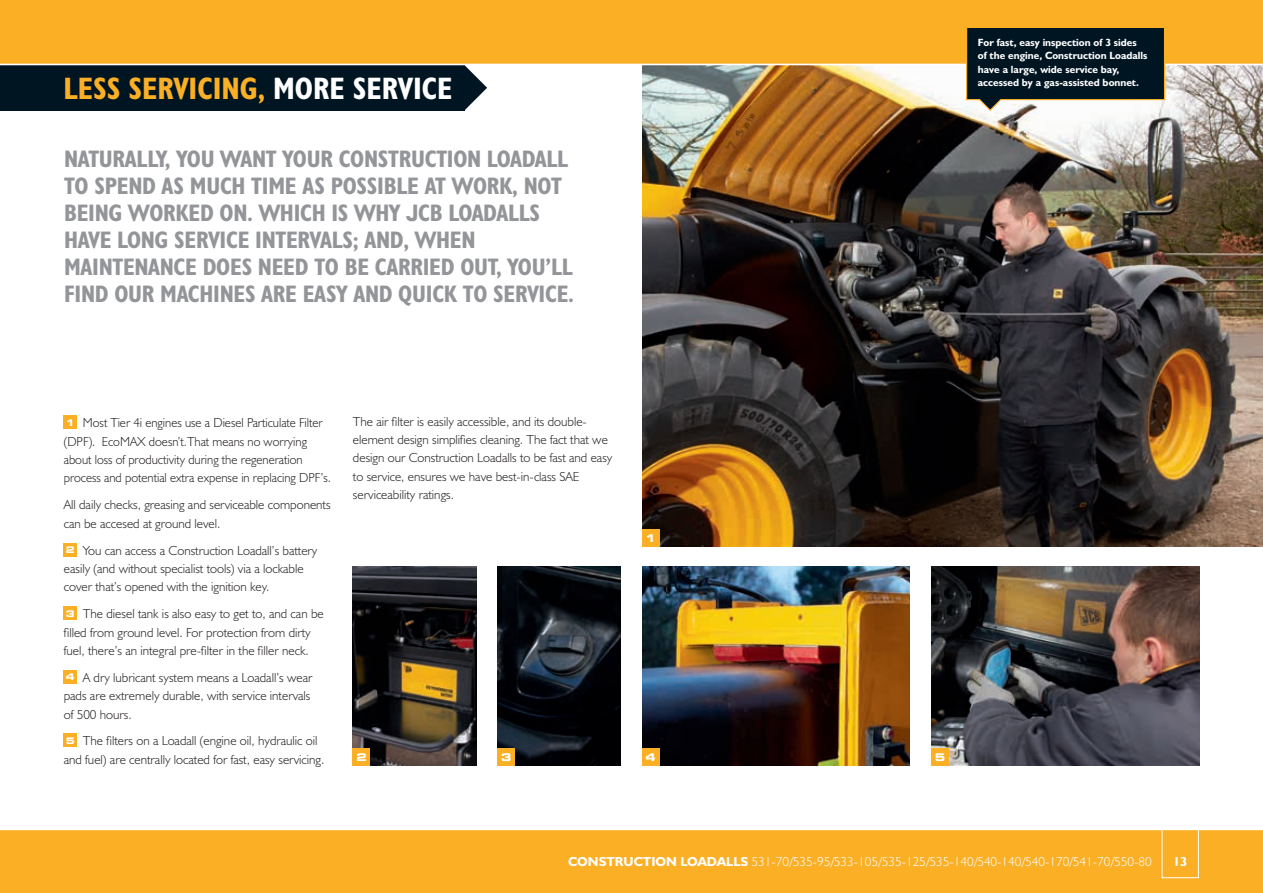
<style>
.page{position:relative;width:1263px;height:893px;background:#fff}
.page>*{position:absolute;margin:0;border:0;box-sizing:border-box;transform-origin:0 0}
.t1{font:31.2px "JCB Bold Condensed";color:#fbaf25}
.t2{font:24px/27px "JCB Bold Condensed";letter-spacing:-.01em;color:#939598}
.t3{font:13.2px/18.3px "JCB Light";color:#231f20}
.t4{font:13.2px "JCB Light";color:#fff}
.t5{font:13.2px "JCB Bold";color:#fff}
.t6{font:10.5px/13.5px "JCB Bold";color:#fff}
.t7{font:700 expanded 10.5px "Square 721 BT";color:#fff}
.s1{color:#fff}
.s2{font-family:"Square 721 BT";font-weight:700;font-stretch:expanded;font-size:9.15px;color:#fff}
.s3{font-family:"JCB Bold"}
</style>
<div class="page">
<img style="left:642px;top:65px;width:621px;height:481px">
<svg style="left:464px;top:65px;width:23px;height:45px"></svg>
<div style="left:0;top:54px;width:464px;height:57px;background:#001522"></div>
<div style="left:0;top:829px;width:1263px;height:64px;background:#fbaf25"></div>
<hr style="left:0;top:829px;width:1263px;height:1px;background:#fff">
<div style="left:0;top:0;width:1263px;height:64px;background:#fbaf25"></div>
<hr style="left:0;top:64px;width:1263px;height:1px;background:#fff">
<div style="left:1162px;top:817px;width:37px;height:61px;border:1px solid #fff"></div>
<div style="left:64px;top:416px;width:13px;height:13px;background:#fbaf25"></div>
<div style="left:64px;top:543px;width:13px;height:13px;background:#fbaf25"></div>
<div style="left:64px;top:607px;width:13px;height:13px;background:#fbaf25"></div>
<div style="left:64px;top:670px;width:13px;height:13px;background:#fbaf25"></div>
<div style="left:64px;top:734px;width:13px;height:13px;background:#fbaf25"></div>
<img style="left:353px;top:567px;width:123px;height:198px">
<img style="left:498px;top:567px;width:123px;height:198px">
<img style="left:642px;top:567px;width:268px;height:198px">
<img style="left:931px;top:567px;width:268px;height:198px">
<div style="left:642px;top:748px;width:17px;height:17px;background:#fbaf25"></div>
<div style="left:498px;top:748px;width:17px;height:17px;background:#fbaf25"></div>
<div style="left:931px;top:748px;width:17px;height:17px;background:#fbaf25"></div>
<div style="left:353px;top:748px;width:17px;height:17px;background:#fbaf25"></div>
<div style="left:642px;top:529px;width:17px;height:17px;background:#fbaf25"></div>
<svg style="left:965px;top:28px;width:200px;height:84px;background:#283840"></svg>
<h1 class="t1" style="left:64px;top:69px;width:390px">LESS SERVICING, <span class="s1">MORE SERVICE</span></h1>
<p class="t2" style="left:64px;top:145px;width:511px">NATURALLY, YOU WANT YOUR CONSTRUCTION LOADALL TO SPEND AS MUCH TIME AS POSSIBLE AT WORK, NOT BEING WORKED ON. WHICH IS WHY JCB LOADALLS HAVE LONG SERVICE INTERVALS; AND, WHEN MAINTENANCE DOES NEED TO BE CARRIED OUT, YOU’LL FIND OUR MACHINES ARE EASY AND QUICK TO SERVICE.</p>
<p class="t6" style="left:978px;top:35px;width:171px">For fast, easy inspection of 3 sides of the engine, Construction Loadalls have a large, wide service bay, accessed by a gas-assisted bonnet.</p>
<p class="t3" style="left:64px;top:413px;width:269px"><span class="s2">1</span> Most Tier 4i engines use a Diesel Particulate Filter (DPF). EcoMAX doesn’t.That means no worrying about loss of productivity during the regeneration process and potential extra expense in replacing DPF’s.</p>
<p class="t3" style="left:64px;top:495px;width:268px">All daily checks, greasing and serviceable components can be accesed at ground level.</p>
<p class="t3" style="left:64px;top:541px;width:255px"><span class="s2">2</span> You can access a Construction Loadall’s battery easily (and without specialist tools) via a lockable cover that’s opened with the ignition key.</p>
<p class="t3" style="left:64px;top:604px;width:261px"><span class="s2">3</span> The diesel tank is also easy to get to, and can be filled from ground level. For protection from dirty fuel, there’s an integral pre-filter in the filler neck.</p>
<p class="t3" style="left:64px;top:668px;width:250px"><span class="s2">4</span> A dry lubricant system means a Loadall’s wear pads are extremely durable, with service intervals of 500 hours.</p>
<p class="t3" style="left:64px;top:731px;width:262px"><span class="s2">5</span> The filters on a Loadall (engine oil, hydraulic oil and fuel) are centrally located for fast, easy servicing.</p>
<p class="t3" style="left:353px;top:412px;width:261px">The air filter is easily accessible, and its double&shy;element design simplifies cleaning. The fact that we design our Construction Loadalls to be fast and easy to service, ensures we have best-in-class SAE serviceability ratings.</p>
<p class="t7" style="left:645px;top:532px;width:12px">1</p>
<p class="t7" style="left:356px;top:751px;width:12px">2</p>
<p class="t7" style="left:501px;top:751px;width:12px">3</p>
<p class="t7" style="left:645px;top:751px;width:12px">4</p>
<p class="t7" style="left:935px;top:751px;width:12px">5</p>
<p class="t4" style="left:568px;top:853px;width:585px"><span class="s3">CONSTRUCTION LoadallS</span> 531-70/535-95/533-105/535-125/535-140/540-140/540-170/541-70/550-80</p>
<p class="t5" style="left:1173px;top:853px;width:16px">13</p>
</div>
